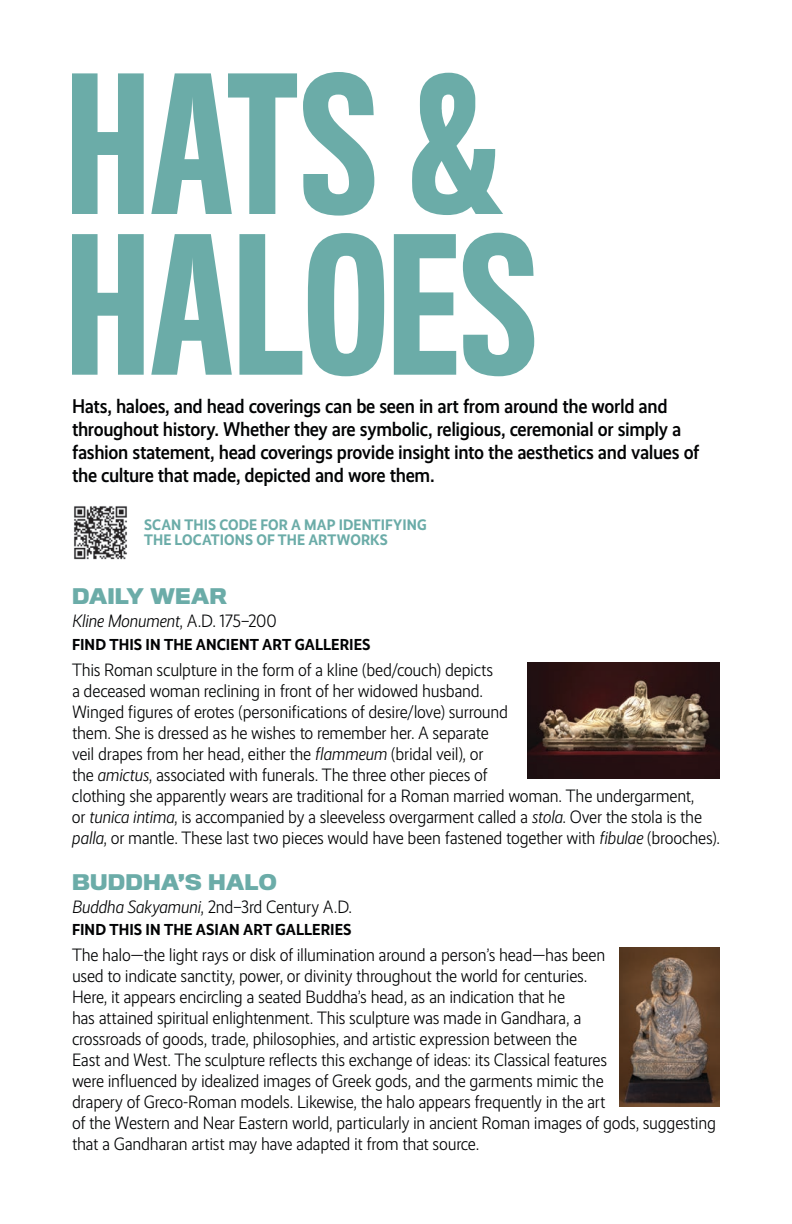
<style>
.page{position:relative;width:792px;height:1224px;background:#fff}
.page>*{position:absolute;margin:0;border:0;box-sizing:border-box;transform-origin:0 0}
.t1{font:500 20px/23px "Realist Narrow";letter-spacing:-.02em;color:#020304}
.t2{font:700 20px "Titling Gothic FB";letter-spacing:.015em;color:#6baca8}
.t3{font:300 18px/21px "Realist Narrow";letter-spacing:-.015em;color:#020304}
.t4{font:italic 300 18px "Realist Narrow";letter-spacing:-.015em;color:#020304}
.t5{font:700 16px "Realist Narrow";letter-spacing:.005em;color:#020304}
.t6{font:700 15.4px/14.8px "Realist Narrow";letter-spacing:.005em;color:#6baca8}
.s1{font-style:normal}
.s2{font-style:italic}
</style>
<div class="page">
<img style="left:528px;top:662px;width:192px;height:117px">
<img style="left:619px;top:948px;width:101px;height:158px">
<svg style="left:72px;top:233px;width:462px;height:143px;fill:#6baca8"></svg>
<svg style="left:72px;top:72px;width:431px;height:144px;fill:#6baca8"></svg>
<img style="left:74px;top:506px;width:53px;height:54px">
<p class="t1" style="left:72px;top:394px;width:629px">Hats, haloes, and head coverings can be seen in art from around the world and throughout history. Whether they are symbolic, religious, ceremonial or simply a fashion statement, head coverings provide insight into the aesthetics and values of the culture that made, depicted and wore them.</p>
<p class="t6" style="left:144px;top:517px;width:284px">SCAN THIS CODE FOR A MAP IDENTIFYING<br>THE LOCATIONS OF THE ARTWORKS</p>
<p class="t2" style="left:72px;top:584px;width:157px">DAILY WEAR</p>
<p class="t4" style="left:72px;top:611px;width:206px">Kline Monument<span class="s1">, A.D. 175–200</span></p>
<p class="t5" style="left:72px;top:635px;width:300px">FIND THIS IN THE ANCIENT ART GALLERIES</p>
<p class="t3" style="left:72px;top:659px;width:649px">This Roman sculpture in the form of a kline (bed/couch) depicts<br>a deceased woman reclining in front of her widowed husband.<br>Winged figures of erotes (personifications of desire/love) surround<br>them. She is dressed as he wishes to remember her. A separate<br>veil drapes from her head, either the <span class="s2">flammeum</span> (bridal veil), or<br>the <span class="s2">amictus</span>, associated with funerals. The three other pieces of<br>clothing she apparently wears are traditional for a Roman married woman. The undergarment,<br>or <span class="s2">tunica intima</span>, is accompanied by a sleeveless overgarment called a <span class="s2">stola</span>. Over the stola is the <span class="s2">palla</span>, or mantle. These last two pieces would have been fastened together with <span class="s2">fibulae</span> (brooches).</p>
<p class="t2" style="left:72px;top:869px;width:206px">BUDDHA’S HALO</p>
<p class="t3" style="left:72px;top:896px;width:282px"><span class="s2">Buddha Sakyamuni</span>, 2nd–3rd Century A.D.</p>
<p class="t5" style="left:72px;top:921px;width:281px">FIND THIS IN THE ASIAN ART GALLERIES</p>
<p class="t3" style="left:72px;top:944px;width:645px">The halo—the light rays or disk of illumination around a person’s head—has been<br>used to indicate sanctity, power, or divinity throughout the world for centuries.<br>Here, it appears encircling a seated Buddha’s head, as an indication that he<br>has attained spiritual enlightenment. This sculpture was made in Gandhara, a<br>crossroads of goods, trade, philosophies, and artistic expression between the<br>East and West. The sculpture reflects this exchange of ideas: its Classical features<br>were influenced by idealized images of Greek gods, and the garments mimic the<br>drapery of Greco-Roman models. Likewise, the halo appears frequently in the art<br>of the Western and Near Eastern world, particularly in ancient Roman images of gods, suggesting that a Gandharan artist may have adapted it from that source.</p>
</div>
